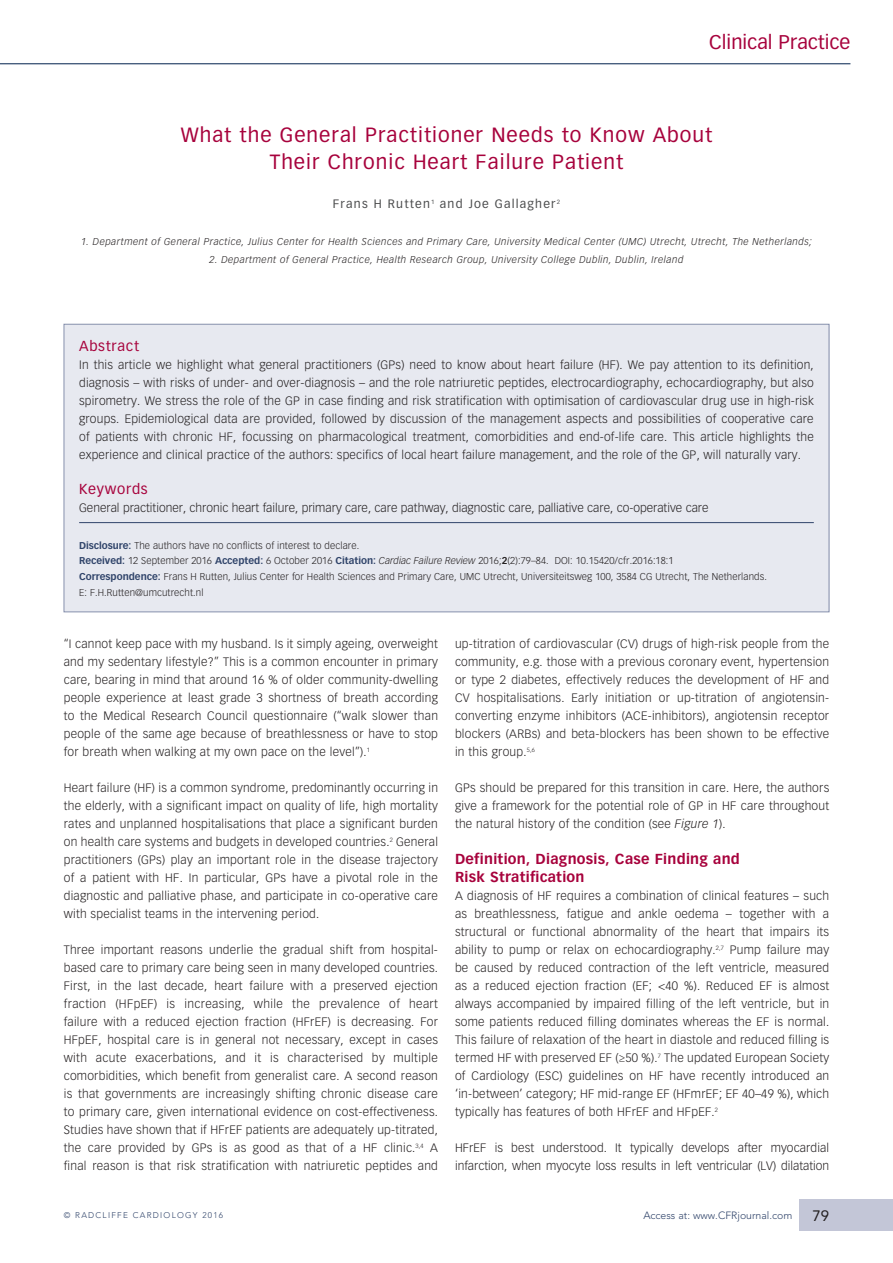
<style>
.page{position:relative;width:893px;height:1263px;background:#fff}
.page>*{position:absolute;margin:0;border:0;box-sizing:border-box;transform-origin:0 0}
.t1{font:20.25px/27px "Vectora LT Std";letter-spacing:.05em;color:#a7023c;text-align:center}
.t2{font:19.5px "Vectora LT Std";color:#a7023c}
.t3{font:15px "Avenir LT Std";color:#231f20}
.t4{font:700 14.25px/18px "Vectora LT Std";letter-spacing:.02em;color:#a7023c}
.t5{font:14.25px "Vectora LT Std";letter-spacing:.05em;color:#a7023c}
.t6{font:300 12px/18px "Vectora LT Std";letter-spacing:.02em;color:#231f20;text-align:justify}
.t7{font:300 12px/18px "Vectora LT Std";color:#231f20}
.t8{font:12px "Vectora LT Std";letter-spacing:.1em;color:#4b4c4d}
.t9{font:300 10.5px "Avenir LT Std";color:#30446a}
.t10{font:300 9.75px/15.8px "Vectora LT Std";letter-spacing:.01em;color:#231f20}
.t11{font:italic 300 9.75px "Vectora LT Std";letter-spacing:.05em;color:#231f20}
.t12{font:300 8.25px "Avenir LT Std";letter-spacing:.15em;color:#30446a}
.s1{font-weight:700;color:#30446a}
.s2{font-style:italic}
.s3{font-weight:700}
</style>
<div class="page">
<div style="left:799px;top:1199px;width:94px;height:32px;background:#c3c6d7"></div>
<hr style="left:0;top:64px;width:850px;height:1px;background:#00214c">
<div style="left:64px;top:324px;width:765px;height:288px;background:#e7e9f0"></div>
<hr style="left:79px;top:522px;width:735px;height:1px;background:#30446a">
<h2 class="t2" style="left:709px;top:31px;width:143px">Clinical Practice</h2>
<h1 class="t1" style="left:181px;top:122px;width:533px">What the General Practitioner Needs to Know About<br>Their Chronic Heart Failure Patient</h1>
<p class="t8" style="left:333px;top:197px;width:229px">Frans H Rutten<sup>1</sup> and Joe Gallagher<sup>2</sup></p>
<p class="t11" style="left:81px;top:236px;width:732px">1. Department of General Practice, Julius Center for Health Sciences and Primary Care, University Medical Center (UMC) Utrecht, Utrecht, The Netherlands;</p>
<p class="t11" style="left:210px;top:254px;width:475px">2. Department of General Practice, Health Research Group, University College Dublin, Dublin, Ireland</p>
<p class="t5" style="left:79px;top:338px;width:61px">Abstract</p>
<p class="t6" style="left:79px;top:356px;width:736px">In this article we highlight what general practitioners (GPs) need to know about heart failure (HF). We pay attention to its definition, diagnosis – with risks of under- and over-diagnosis – and the role natriuretic peptides, electrocardiography, echocardiography, but also spirometry. We stress the role of the GP in case finding and risk stratification with optimisation of cardiovascular drug use in high-risk groups. Epidemiological data are provided, followed by discussion of the management aspects and possibilities of cooperative care of patients with chronic HF, focussing on pharmacological treatment, comorbidities and end-of-life care. This article highlights the experience and clinical practice of the authors: specifics of local heart failure management, and the role of the GP, will naturally vary.</p>
<p class="t5" style="left:79px;top:480px;width:70px">Keywords</p>
<p class="t7" style="left:79px;top:499px;width:631px">General practitioner, chronic heart failure, primary care, care pathway, diagnostic care, palliative care, co-operative care</p>
<p class="t10" style="left:79px;top:537px;width:689px"><span class="s1">Disclosure:</span> The authors have no conflicts of interest to declare.<br><span class="s1">Received:</span> 12 September 2016 <span class="s1">Accepted:</span> 6 October 2016 <span class="s1">Citation:</span> <span class="s2">Cardiac Failure Review</span> 2016;<span class="s3">2</span>(2):79–84. DOI: 10.15420/cfr.2016:18:1<br><span class="s1">Correspondence:</span> Frans H Rutten, Julius Center for Health Sciences and Primary Care, UMC Utrecht, Universiteitsweg 100, 3584 CG Utrecht, The Netherlands.<br>E: F.H.Rutten@umcutrecht.nl</p>
<p class="t6" style="left:64px;top:635px;width:376px">“I cannot keep pace with my husband. Is it simply ageing, overweight and my sedentary lifestyle?” This is a common encounter in primary care, bearing in mind that around 16 % of older community-dwelling people experience at least grade 3 shortness of breath according to the Medical Research Council questionnaire (“walk slower than people of the same age because of breathlessness or have to stop for breath when walking at my own pace on the level”).<sup>1</sup></p>
<p class="t6" style="left:64px;top:779px;width:376px">Heart failure (HF) is a common syndrome, predominantly occurring in the elderly, with a significant impact on quality of life, high mortality rates and unplanned hospitalisations that place a significant burden on health care systems and budgets in developed countries.<sup>2</sup> General practitioners (GPs) play an important role in the disease trajectory of a patient with HF. In particular, GPs have a pivotal role in the diagnostic and palliative phase, and participate in co-operative care with specialist teams in the intervening period.</p>
<p class="t6" style="left:64px;top:941px;width:376px">Three important reasons underlie the gradual shift from hospital&shy;based care to primary care being seen in many developed countries.<br>First, in the last decade, heart failure with a preserved ejection fraction (HFpEF) is increasing, while the prevalence of heart failure with a reduced ejection fraction (HFrEF) is decreasing. For HFpEF, hospital care is in general not necessary, except in cases with acute exacerbations, and it is characterised by multiple comorbidities, which benefit from generalist care. A second reason is that governments are increasingly shifting chronic disease care to primary care, given international evidence on cost-effectiveness.<br>Studies have shown that if HFrEF patients are adequately up-titrated, the care provided by GPs is as good as that of a HF clinic.<sup>3,4</sup> A final reason is that risk stratification with natriuretic peptides and</p>
<p class="t6" style="left:455px;top:635px;width:376px">up-titration of cardiovascular (CV) drugs of high-risk people from the community, e.g. those with a previous coronary event, hypertension or type 2 diabetes, effectively reduces the development of HF and CV hospitalisations. Early initiation or up-titration of angiotensin&shy;converting enzyme inhibitors (ACE-inhibitors), angiotensin receptor blockers (ARBs) and beta-blockers has been shown to be effective in this group.<sup>5,6</sup></p>
<p class="t6" style="left:455px;top:779px;width:376px">GPs should be prepared for this transition in care. Here, the authors give a framework for the potential role of GP in HF care throughout the natural history of the condition (see <span class="s2">Figure 1</span>).</p>
<p class="t4" style="left:455px;top:850px;width:286px">Definition, Diagnosis, Case Finding and<br>Risk Stratification</p>
<p class="t6" style="left:455px;top:887px;width:376px">A diagnosis of HF requires a combination of clinical features – such as breathlessness, fatigue and ankle oedema – together with a structural or functional abnormality of the heart that impairs its ability to pump or relax on echocardiography.<sup>2,7</sup> Pump failure may be caused by reduced contraction of the left ventricle, measured as a reduced ejection fraction (EF; &lt;40 %). Reduced EF is almost always accompanied by impaired filling of the left ventricle, but in some patients reduced filling dominates whereas the EF is normal.<br>This failure of relaxation of the heart in diastole and reduced filling is termed HF with preserved EF (≥50 %).<sup>7</sup> The updated European Society of Cardiology (ESC) guidelines on HF have recently introduced an ‘in-between’ category; HF mid-range EF (HFmrEF; EF 40–49 %), which typically has features of both HFrEF and HFpEF.<sup>2</sup></p>
<p class="t7" style="left:455px;top:1139px;width:376px">HFrEF is best understood. It typically develops after myocardial infarction, when myocyte loss results in left ventricular (LV) dilatation</p>
<p class="t12" style="left:64px;top:1210px;width:161px">© RADCLIFFE CARDIOLOGY 2016</p>
<p class="t3" style="left:812px;top:1207px;width:18px">79</p>
<p class="t9" style="left:643px;top:1209px;width:150px">Access at: www.CFRjournal.com</p>
</div>
